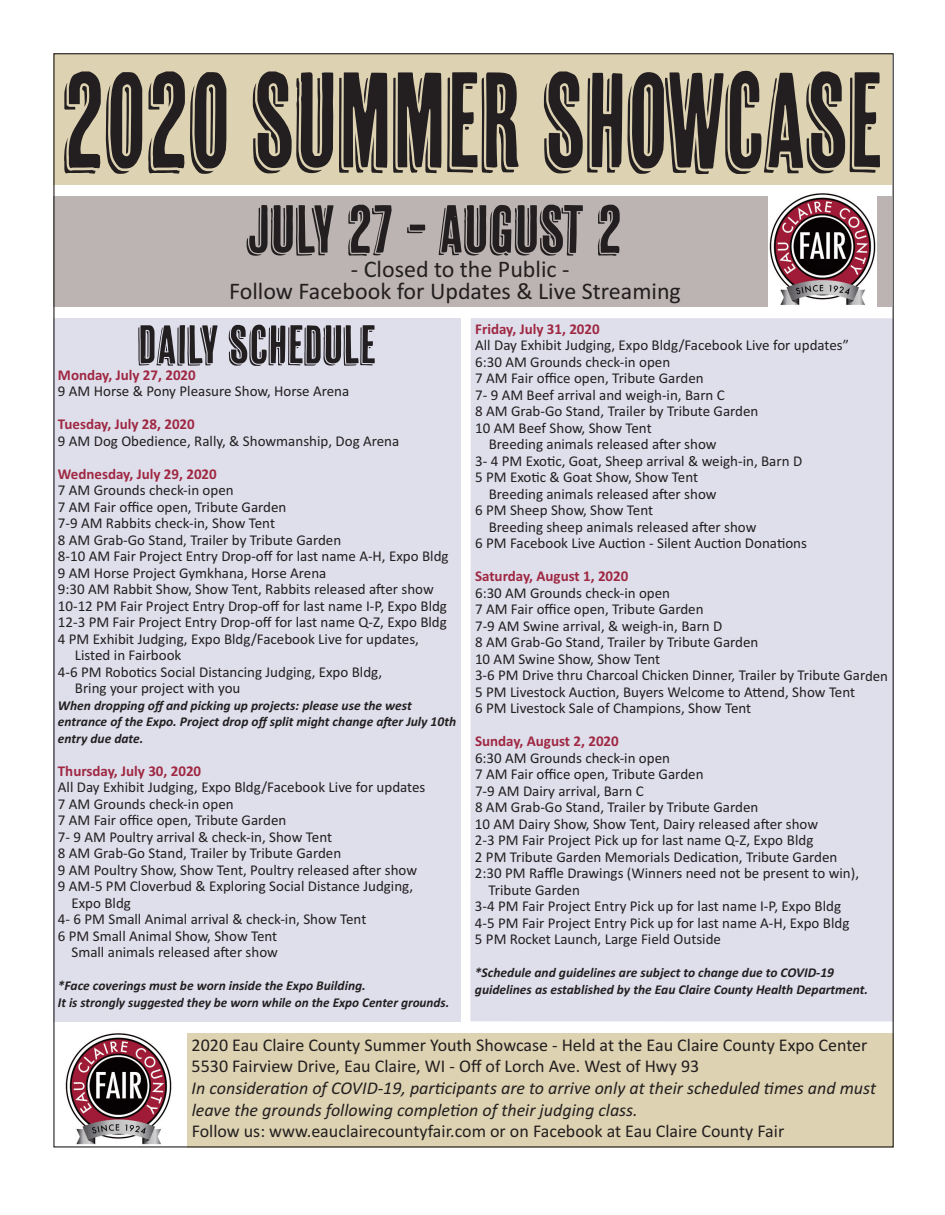
<style>
.page{position:relative;width:945px;height:1215px;background:#fff}
.page>*{position:absolute;margin:0;border:0;box-sizing:border-box;transform-origin:0 0}
.t1{font:135px "Cheap Pine";color:#231f20;scale:.84 1}
.t2{font:67.5px "Cheap Pine";color:#231f20}
.t3{font:54px "Cheap Pine";color:#231f20}
.t4{font:24px/22.5px "Calibri";color:#231f20;text-align:center}
.t5{font:18px/21.6px "Calibri";color:#231f20}
.t6{font:italic 18px/21.6px "Calibri";color:#231f20}
.t7{font:15px/16.5px "Calibri";color:#231f20}
.t8{font:700 15px "Calibri";color:#9f2842}
.t9{font:italic 700 13.5px/16.5px "Calibri";color:#231f20}
</style>
<div class="page">
<div style="left:179px;top:196px;width:713px;height:110px;background:#bbb4b2"></div>
<div style="left:53px;top:53px;width:839px;height:131px;background:#ddd2b1"></div>
<div style="left:53px;top:196px;width:713px;height:110px;background:#bbb4b2"></div>
<div style="left:53px;top:318px;width:408px;height:703px;background:#dfdfec"></div>
<div style="left:470px;top:318px;width:424px;height:704px;background:#dfdfec"></div>
<div style="left:187px;top:1033px;width:706px;height:115px;background:#ddd2b1"></div>
<img style="left:65px;top:1033px;width:107px;height:112px">
<img style="left:768px;top:193px;width:108px;height:113px">
<h1 class="t1" style="left:63px;top:71px;width:978px">2020 SUMMER SHOWCASE</h1>
<h2 class="t2" style="left:247px;top:204px;width:376px">JULY 27 - AUGUST 2</h2>
<h3 class="t4" style="left:229px;top:257px;width:453px">- Closed to the Public -<br>Follow Facebook for Updates &amp; Live Streaming</h3>
<h3 class="t3" style="left:138px;top:325px;width:240px">DAILY SCHEDULE</h3>
<p class="t8" style="left:58px;top:366px;width:139px">Monday, July 27, 2020</p>
<p class="t7" style="left:58px;top:383px;width:293px">9 AM Horse &amp; Pony Pleasure Show, Horse Arena</p>
<p class="t8" style="left:58px;top:415px;width:138px">Tuesday, July 28, 2020</p>
<p class="t7" style="left:58px;top:432px;width:343px">9 AM Dog Obedience, Rally, &amp; Showmanship, Dog Arena</p>
<p class="t8" style="left:58px;top:465px;width:160px">Wednesday, July 29, 2020</p>
<p class="t7" style="left:58px;top:482px;width:177px">7 AM Grounds check-in open</p>
<p class="t7" style="left:58px;top:498px;width:230px">7 AM Fair office open, Tribute Garden</p>
<p class="t7" style="left:58px;top:515px;width:219px">7-9 AM Rabbits check-in, Show Tent</p>
<p class="t7" style="left:58px;top:531px;width:285px">8 AM Grab-Go Stand, Trailer by Tribute Garden</p>
<p class="t7" style="left:58px;top:548px;width:392px">8-10 AM Fair Project Entry Drop-off for last name A-H, Expo Bldg</p>
<p class="t7" style="left:58px;top:564px;width:270px">9 AM Horse Project Gymkhana, Horse Arena</p>
<p class="t7" style="left:58px;top:581px;width:377px">9:30 AM Rabbit Show, Show Tent, Rabbits released after show</p>
<p class="t7" style="left:58px;top:597px;width:391px">10-12 PM Fair Project Entry Drop-off for last name I-P, Expo Bldg</p>
<p class="t7" style="left:58px;top:614px;width:391px">12-3 PM Fair Project Entry Drop-off for last name Q-Z, Expo Bldg</p>
<p class="t7" style="left:58px;top:630px;width:363px">4 PM Exhibit Judging, Expo Bldg/Facebook Live for updates,</p>
<p class="t7" style="left:75px;top:647px;width:108px">Listed in Fairbook</p>
<p class="t7" style="left:58px;top:663px;width:326px">4-6 PM Robotics Social Distancing Judging, Expo Bldg,</p>
<p class="t7" style="left:75px;top:680px;width:167px">Bring your project with you</p>
<p class="t9" style="left:58px;top:697px;width:400px">When dropping offand picking up projects: please use the west entrance of the Expo. Project drop offsplit might change after July 10th entry due date.</p>
<p class="t8" style="left:58px;top:762px;width:145px">Thursday, July 30, 2020</p>
<p class="t7" style="left:58px;top:779px;width:369px">All Day Exhibit Judging, Expo Bldg/Facebook Live for updates</p>
<p class="t7" style="left:58px;top:795px;width:177px">7 AM Grounds check-in open</p>
<p class="t7" style="left:58px;top:812px;width:230px">7 AM Fair office open, Tribute Garden</p>
<p class="t7" style="left:58px;top:828px;width:276px">7- 9 AM Poultry arrival &amp; check-in, Show Tent</p>
<p class="t7" style="left:58px;top:845px;width:285px">8 AM Grab-Go Stand, Trailer by Tribute Garden</p>
<p class="t7" style="left:58px;top:861px;width:361px">9 AM Poultry Show, Show Tent, Poultry released after show</p>
<p class="t7" style="left:58px;top:878px;width:357px">9 AM-5 PM Cloverbud &amp; Exploring Social Distance Judging,</p>
<p class="t7" style="left:71px;top:894px;width:61px">Expo Bldg</p>
<p class="t7" style="left:58px;top:911px;width:310px">4- 6 PM Small Animal arrival &amp; check-in, Show Tent</p>
<p class="t7" style="left:58px;top:927px;width:221px">6 PM Small Animal Show, Show Tent</p>
<p class="t7" style="left:71px;top:944px;width:208px">Small animals released after show</p>
<p class="t9" style="left:58px;top:977px;width:393px">*Face coverings must be worn inside the Expo Building.<br>It is strongly suggested they be worn while on the Expo Center grounds.</p>
<p class="t8" style="left:475px;top:320px;width:126px">Friday, July 31, 2020</p>
<p class="t7" style="left:475px;top:337px;width:375px">All Day Exhibit Judging, Expo Bldg/Facebook Live for updates”</p>
<p class="t7" style="left:475px;top:353px;width:197px">6:30 AM Grounds check-in open</p>
<p class="t7" style="left:475px;top:370px;width:230px">7 AM Fair office open, Tribute Garden</p>
<p class="t7" style="left:475px;top:386px;width:251px">7- 9 AM Beef arrival and weigh-in, Barn C</p>
<p class="t7" style="left:475px;top:403px;width:285px">8 AM Grab-Go Stand, Trailer by Tribute Garden</p>
<p class="t7" style="left:475px;top:419px;width:178px">10 AM Beef Show, Show Tent</p>
<p class="t7" style="left:489px;top:436px;width:229px">Breeding animals released after show</p>
<p class="t7" style="left:475px;top:452px;width:329px">3- 4 PM Exotic, Goat, Sheep arrival &amp; weigh-in, Barn D</p>
<p class="t7" style="left:475px;top:469px;width:224px">5 PM Exotic &amp; Goat Show, Show Tent</p>
<p class="t7" style="left:489px;top:485px;width:229px">Breeding animals released after show</p>
<p class="t7" style="left:475px;top:502px;width:180px">6 PM Sheep Show, Show Tent</p>
<p class="t7" style="left:489px;top:518px;width:269px">Breeding sheep animals released after show</p>
<p class="t7" style="left:475px;top:535px;width:333px">6 PM Facebook Live Auction - Silent Auction Donations</p>
<p class="t8" style="left:475px;top:567px;width:155px">Saturday, August 1, 2020</p>
<p class="t7" style="left:475px;top:584px;width:415px">6:30 AM Grounds check-in open<br>7 AM Fair office open, Tribute Garden<br>7-9 AM Swine arrival, &amp; weigh-in, Barn D<br>8 AM Grab-Go Stand, Trailer by Tribute Garden<br>10 AM Swine Show, Show Tent<br>3-6 PM Drive thru Charcoal Chicken Dinner, Trailer by Tribute Garden 5 PM Livestock Auction, Buyers Welcome to Attend, Show Tent<br>6 PM Livestock Sale of Champions, Show Tent</p>
<p class="t8" style="left:475px;top:732px;width:145px">Sunday, August 2, 2020</p>
<p class="t7" style="left:475px;top:749px;width:197px">6:30 AM Grounds check-in open</p>
<p class="t7" style="left:475px;top:766px;width:230px">7 AM Fair office open, Tribute Garden</p>
<p class="t7" style="left:475px;top:782px;width:170px">7-9 AM Dairy arrival, Barn C</p>
<p class="t7" style="left:475px;top:799px;width:285px">8 AM Grab-Go Stand, Trailer by Tribute Garden</p>
<p class="t7" style="left:475px;top:815px;width:345px">10 AM Dairy Show, Show Tent, Dairy released after show</p>
<p class="t7" style="left:475px;top:832px;width:340px">2-3 PM Fair Project Pick up for last name Q-Z, Expo Bldg</p>
<p class="t7" style="left:475px;top:848px;width:364px">2 PM Tribute Garden Memorials Dedication, Tribute Garden</p>
<p class="t7" style="left:475px;top:865px;width:386px">2:30 PM Raffle Drawings (Winners need not be present to win),</p>
<p class="t7" style="left:489px;top:881px;width:93px">Tribute Garden</p>
<p class="t7" style="left:475px;top:898px;width:368px">3-4 PM Fair Project Entry Pick up for last name I-P, Expo Bldg</p>
<p class="t7" style="left:475px;top:914px;width:376px">4-5 PM Fair Project Entry Pick up for last name A-H, Expo Bldg</p>
<p class="t7" style="left:475px;top:931px;width:248px">5 PM Rocket Launch, Large Field Outside</p>
<p class="t9" style="left:475px;top:965px;width:395px">*Schedule and guidelines are subject to change due to COVID-19 guidelines as established by the Eau Claire County Health Department.</p>
<p class="t5" style="left:192px;top:1034px;width:677px">2020 Eau Claire County Summer Youth Showcase - Held at the Eau Claire County Expo Center<br>5530 Fairview Drive, Eau Claire, WI - Off of Lorch Ave. West of Hwy 93</p>
<p class="t6" style="left:192px;top:1077px;width:686px">In consideration of COVID-19, participants are to arrive only at their scheduled times and must leave the grounds following completion of their judging class.</p>
<p class="t5" style="left:192px;top:1120px;width:594px">Follow us: www.eauclairecountyfair.com or on Facebook at Eau Claire County Fair</p>
</div>
